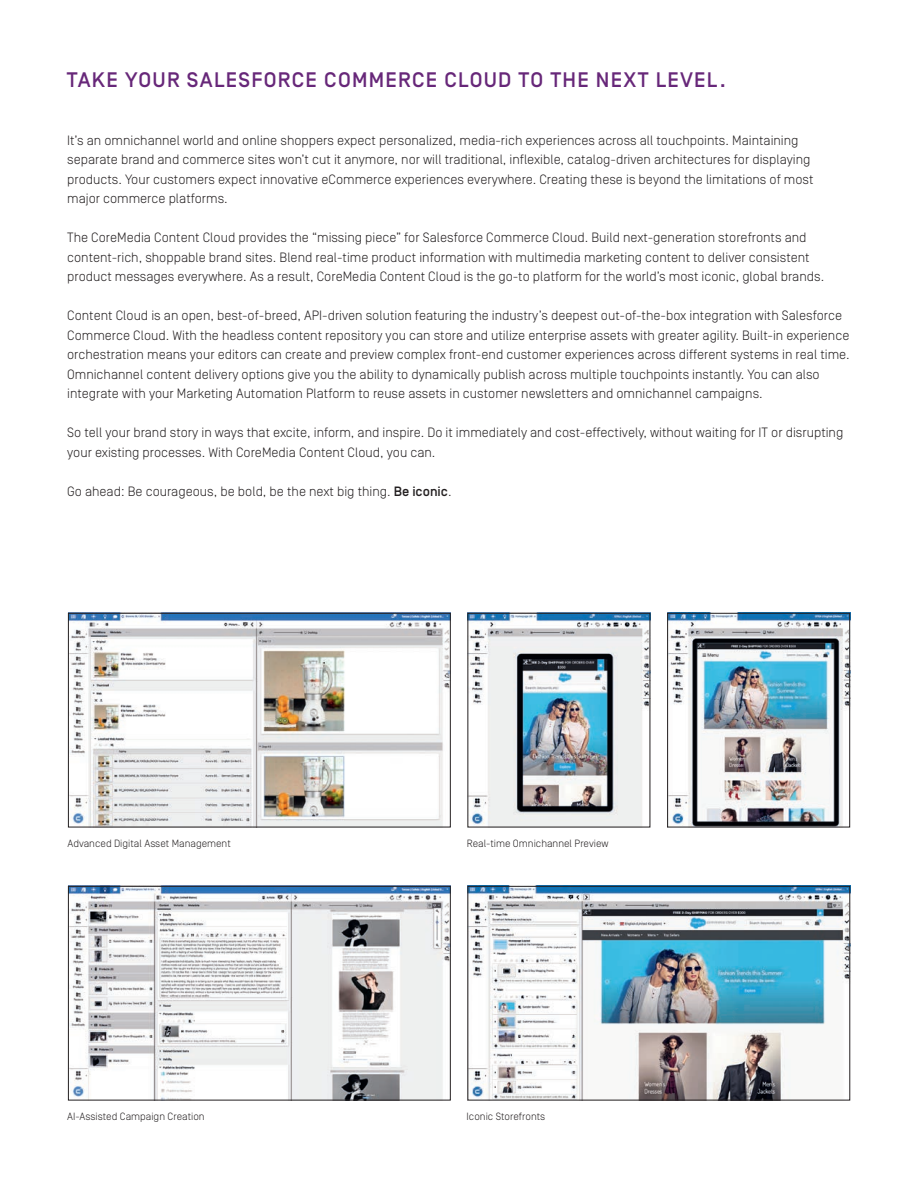
<style>
.page{position:relative;width:918px;height:1188px;background:#fff}
.page>*{position:absolute;margin:0;border:0;box-sizing:border-box;transform-origin:0 0}
.t1{font:500 21px "Simplon Norm";letter-spacing:.06em;color:#672779}
.t2{font:300 13.5px/19.5px "Simplon Norm";color:#231f20}
.t3{font:300 10.5px "Simplon Norm";color:#231f20}
.s1{font-weight:500}
</style>
<div class="page">
<img style="left:669px;top:615px;width:179px;height:210px">
<div style="left:667px;top:613px;width:183px;height:214px;border:1px solid #231f20"></div>
<img style="left:469px;top:615px;width:179px;height:210px">
<img style="left:469px;top:888px;width:379px;height:210px">
<div style="left:467px;top:886px;width:383px;height:214px;border:1px solid #231f20"></div>
<img style="left:70px;top:615px;width:379px;height:210px">
<div style="left:68px;top:613px;width:383px;height:214px;border:1px solid #231f20"></div>
<img style="left:70px;top:888px;width:379px;height:210px">
<div style="left:68px;top:886px;width:383px;height:214px;border:1px solid #231f20"></div>
<h1 class="t1" style="left:67px;top:68px;width:661px">TAKE YOUR SALESFORCE COMMERCE CLOUD TO THE NEXT LEVEL.</h1>
<p class="t2" style="left:67px;top:131px;width:748px">It’s an omnichannel world and online shoppers expect personalized, media-rich experiences across all touchpoints. Maintaining separate brand and commerce sites won’t cut it anymore, nor will traditional, inflexible, catalog-driven architectures for displaying products. Your customers expect innovative eCommerce experiences everywhere. Creating these is beyond the limitations of most major commerce platforms.</p>
<p class="t2" style="left:67px;top:228px;width:759px">The CoreMedia Content Cloud provides the “missing piece” for Salesforce Commerce Cloud. Build next-generation storefronts and content-rich, shoppable brand sites. Blend real-time product information with multimedia marketing content to deliver consistent product messages everywhere. As a result, CoreMedia Content Cloud is the go-to platform for the world’s most iconic, global brands.</p>
<p class="t2" style="left:67px;top:306px;width:784px">Content Cloud is an open, best-of-breed, API-driven solution featuring the industry’s deepest out-of-the-box integration with Salesforce Commerce Cloud. With the headless content repository you can store and utilize enterprise assets with greater agility. Built-in experience orchestration means your editors can create and preview complex front-end customer experiences across different systems in real time.<br>Omnichannel content delivery options give you the ability to dynamically publish across multiple touchpoints instantly. You can also integrate with your Marketing Automation Platform to reuse assets in customer newsletters and omnichannel campaigns.</p>
<p class="t2" style="left:67px;top:423px;width:778px">So tell your brand story in ways that excite, inform, and inspire. Do it immediately and cost-effectively, without waiting for IT or disrupting your existing processes. With CoreMedia Content Cloud, you can.</p>
<p class="t2" style="left:67px;top:482px;width:386px">Go ahead: Be courageous, be bold, be the next big thing. <span class="s1">Be iconic</span>.</p>
<p class="t3" style="left:68px;top:838px;width:165px">Advanced Digital Asset Management</p>
<p class="t3" style="left:467px;top:838px;width:143px">Real-time Omnichannel Preview</p>
<p class="t3" style="left:67px;top:1111px;width:139px">AI-Assisted Campaign Creation</p>
<p class="t3" style="left:467px;top:1111px;width:80px">Iconic Storefronts</p>
</div>
